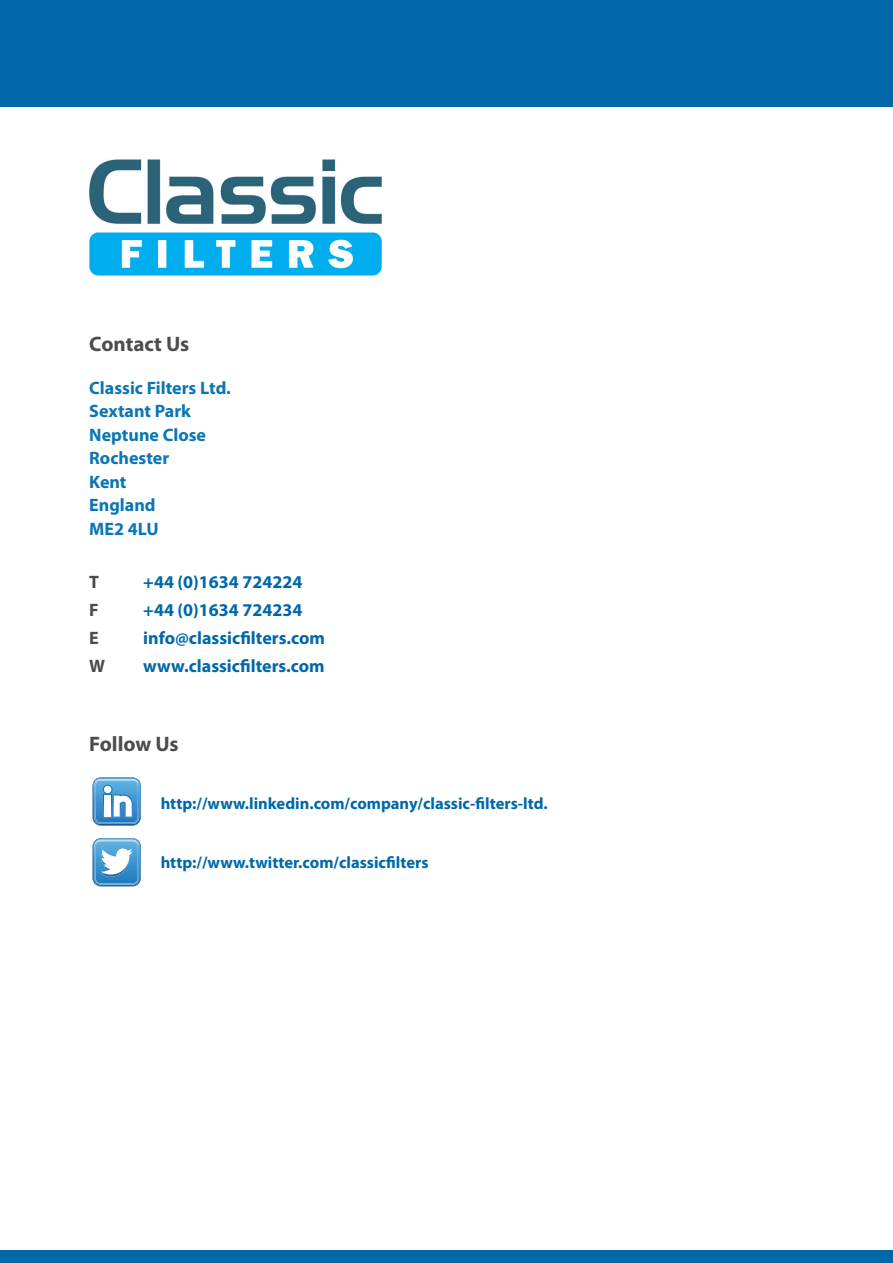
<style>
.page{position:relative;width:893px;height:1263px;background:#fff}
.page>*{position:absolute;margin:0;border:0;box-sizing:border-box;transform-origin:0 0}
.t1{font:700 21px "Myriad Pro";color:#4b4c4d}
.t2{font:700 18px "Myriad Pro";color:#0068a9}
.t3{font:700 18px "Myriad Pro";color:#0b76b3}
.t4{font:700 18px "Myriad Pro";color:#4b4c4d}
.t5{font:700 16.5px "Myriad Pro";color:#0068a9}
</style>
<div class="page">
<div style="left:0;top:0;width:893px;height:106px;background:#0068a9"></div>
<div style="left:0;top:1250px;width:893px;height:13px;background:#0068a9"></div>
<img style="left:89px;top:159px;width:293px;height:117px">
<svg style="left:93px;top:777px;width:48px;height:48px"></svg>
<div style="left:104px;top:786px;width:7px;height:7px;background:#fff;border-radius:50%"></div>
<svg style="left:93px;top:838px;width:48px;height:48px"></svg>
<p class="t1" style="left:89px;top:330px;width:102px">Contact Us</p>
<p class="t3" style="left:89px;top:376px;width:143px">Classic Filters Ltd.</p>
<p class="t3" style="left:89px;top:399px;width:103px">Sextant Park</p>
<p class="t3" style="left:89px;top:423px;width:118px">Neptune Close</p>
<p class="t3" style="left:89px;top:446px;width:81px">Rochester</p>
<p class="t3" style="left:89px;top:470px;width:39px">Kent</p>
<p class="t3" style="left:89px;top:493px;width:68px">England</p>
<p class="t3" style="left:89px;top:517px;width:71px">ME2 4LU</p>
<p class="t4" style="left:89px;top:570px;width:11px">T</p>
<p class="t2" style="left:143px;top:570px;width:161px">+44 (0)1634 724224</p>
<p class="t4" style="left:89px;top:598px;width:11px">F</p>
<p class="t2" style="left:143px;top:598px;width:161px">+44 (0)1634 724234</p>
<p class="t4" style="left:89px;top:626px;width:11px">E</p>
<p class="t2" style="left:143px;top:626px;width:183px">info@classicfilters.com</p>
<p class="t4" style="left:89px;top:654px;width:17px">W</p>
<p class="t2" style="left:143px;top:654px;width:183px">www.classicfilters.com</p>
<p class="t1" style="left:89px;top:730px;width:91px">Follow Us</p>
<p class="t5" style="left:161px;top:792px;width:388px">http://www.linkedin.com/company/classic-filters-ltd.</p>
<p class="t5" style="left:161px;top:851px;width:269px">http://www.twitter.com/classicfilters</p>
</div>
